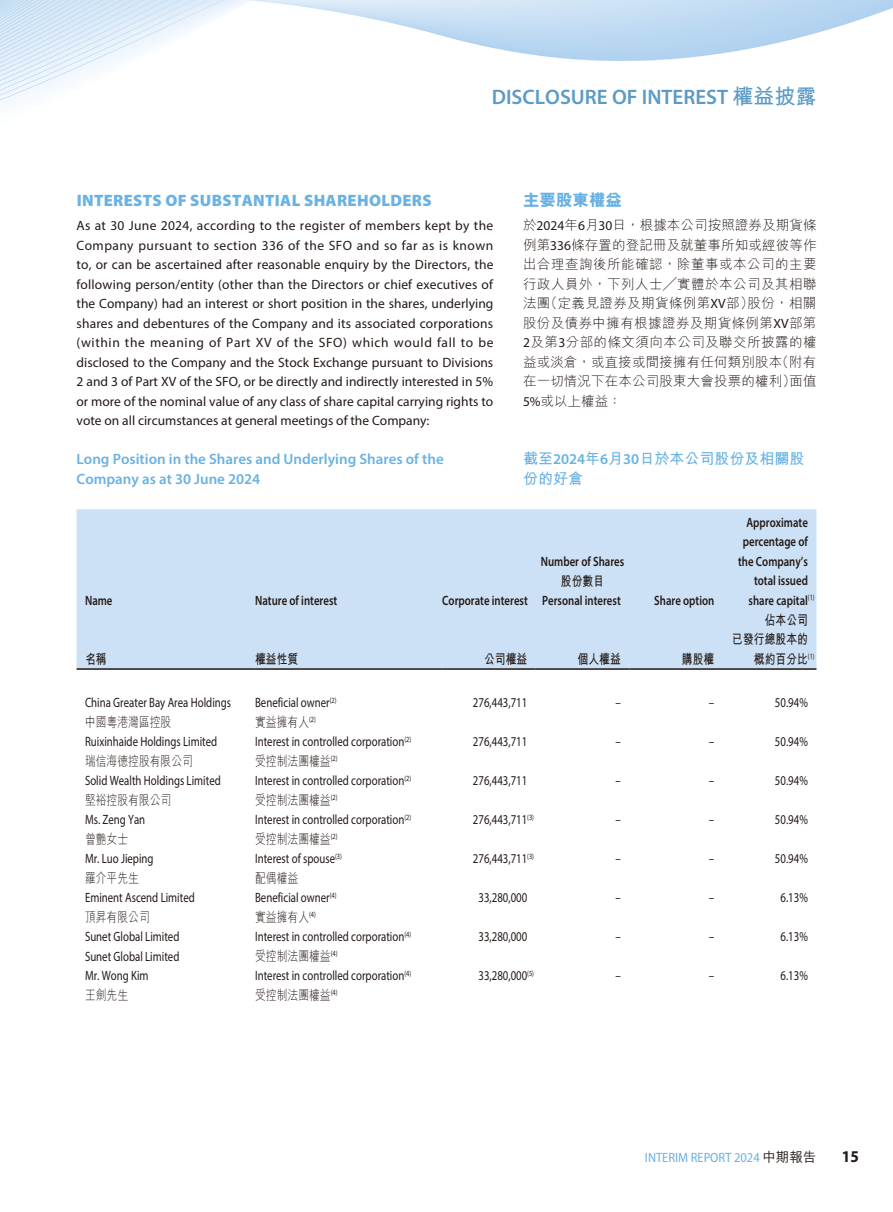
<style>
.page{position:relative;width:893px;height:1212px;background:#fff}
.page>*{position:absolute;margin:0;border:0;box-sizing:border-box;transform-origin:0 0}
.t1{font:600 21px "Myriad Pro";color:#5b9bc6}
.t2{font:900 16.5px "Myriad Pro";letter-spacing:.02em;color:#69b2e3}
.t3{font:800 16.5px "M Hei HK";color:#69b2e3}
.t4{font:700 semi-condensed 16.5px "Myriad Pro";color:#231916}
.t5{font:600 15px/19.5px "Myriad Pro";color:#69b2e3}
.t6{font:700 15px/19.5px "M Hei HK";color:#69b2e3}
.t7{font:13.5px/19.5px "Myriad Pro";color:#231916;text-align:justify}
.t8{font:13.5px "Myriad Pro";color:#231916;scale:.8 1}
.t9{font:300 13.5px/19.5px "M Hei HK";color:#231916;text-align:justify}
.t10{font:600 13.5px "Myriad Pro";color:#231916;scale:.8 1}
.t11{font:300 13.5px "M Hei HK";color:#231916;scale:.8 1}
.t12{font:700 13.5px "M Hei HK";color:#231916;scale:.8 1}
.t13{font:semi-condensed 13.5px "Myriad Pro";color:#69b2e3}
.s1{font-family:"M Hei HK";font-weight:700}
.s2{font-family:"Myriad Pro";font-weight:400}
.s3{font-family:"Myriad Pro";font-weight:600}
.s4{font-family:"M Hei HK";font-weight:500;font-stretch:normal;color:#231916}
</style>
<div class="page">
<img style="left:0;top:0;width:893px;height:104px">
<div style="left:77px;top:509px;width:739px;height:159px;background:#cce1f5"></div>
<hr style="left:77px;top:668px;width:178px;height:2px;background:#231916">
<hr style="left:255px;top:668px;width:187px;height:2px;background:#231916">
<hr style="left:442px;top:668px;width:94px;height:2px;background:#231916">
<hr style="left:536px;top:668px;width:93px;height:2px;background:#231916">
<hr style="left:629px;top:668px;width:94px;height:2px;background:#231916">
<hr style="left:723px;top:668px;width:93px;height:2px;background:#231916">
<h1 class="t1" style="left:492px;top:83px;width:326px">DISCLOSURE OF INTEREST <span class="s1">權益披露</span></h1>
<p class="t2" style="left:77px;top:189px;width:356px">INTERESTS OF SUBSTANTIAL SHAREHOLDERS</p>
<p class="t7" style="left:77px;top:216px;width:418px">As at 30 June 2024, according to the register of members kept by the Company pursuant to section 336 of the SFO and so far as is known to, or can be ascertained after reasonable enquiry by the Directors, the following person/entity (other than the Directors or chief executives of the Company) had an interest or short position in the shares, underlying shares and debentures of the Company and its associated corporations (within the meaning of Part XV of the SFO) which would fall to be disclosed to the Company and the Stock Exchange pursuant to Divisions 2 and 3 of Part XV of the SFO, or be directly and indirectly interested in 5% or more of the nominal value of any class of share capital carrying rights to vote on all circumstances at general meetings of the Company:</p>
<p class="t5" style="left:77px;top:449px;width:369px">Long Position in the Shares and Underlying Shares of the<br>Company as at 30 June 2024</p>
<p class="t3" style="left:523px;top:192px;width:100px">主要股東權益</p>
<p class="t9" style="left:523px;top:215px;width:295px">於<span class="s2">2024</span>年<span class="s2">6</span>月<span class="s2">30</span>日，根據本公司按照證券及期貨條例第<span class="s2">336</span>條存置的登記冊及就董事所知或經彼等作出合理查詢後所能確認，除董事或本公司的主要行政人員外，下列人士╱實體於本公司及其相聯法團（定義見證券及期貨條例第<span class="s2">XV</span>部）股份，相關股份及債券中擁有根據證券及期貨條例第<span class="s2">XV</span>部第<span class="s2">2</span>及第<span class="s2">3</span>分部的條文須向本公司及聯交所披露的權益或淡倉，或直接或間接擁有任何類別股本（附有在一切情況下在本公司股東大會投票的權利）面值<span class="s2">5%</span>或以上權益：</p>
<p class="t6" style="left:523px;top:447px;width:283px">截至<span class="s3">2024</span>年<span class="s3">6</span>月<span class="s3">30</span>日於本公司股份及相關股份的好倉</p>
<p class="t10" style="left:541px;top:553px;width:106px">Number of Shares</p>
<p class="t12" style="left:561px;top:571px;width:55px">股份數目</p>
<p class="t10" style="left:85px;top:591px;width:36px">Name</p>
<p class="t10" style="left:255px;top:591px;width:104px">Nature of interest</p>
<p class="t10" style="left:442px;top:591px;width:225px">Corporate interest Personal interest</p>
<p class="t10" style="left:654px;top:591px;width:77px">Share option</p>
<p class="t12" style="left:85px;top:649px;width:28px">名稱</p>
<p class="t12" style="left:255px;top:649px;width:55px">權益性質</p>
<p class="t12" style="left:484px;top:649px;width:55px">公司權益</p>
<p class="t12" style="left:578px;top:649px;width:55px">個人權益</p>
<p class="t12" style="left:682px;top:649px;width:42px">購股權</p>
<p class="t10" style="left:746px;top:513px;width:78px">Approximate</p>
<p class="t10" style="left:743px;top:533px;width:83px">percentage of</p>
<p class="t10" style="left:738px;top:552px;width:89px">the Company’s</p>
<p class="t10" style="left:754px;top:572px;width:69px">total issued</p>
<p class="t10" style="left:749px;top:591px;width:84px">share capital<sup>(1)</sup></p>
<p class="t12" style="left:765px;top:610px;width:56px">佔本公司</p>
<p class="t12" style="left:732px;top:629px;width:96px">已發行總股本的</p>
<p class="t12" style="left:754px;top:649px;width:78px">概約百分比<sup>(1)</sup></p>
<p class="t8" style="left:85px;top:694px;width:184px">China Greater Bay Area Holdings</p>
<p class="t8" style="left:255px;top:694px;width:103px">Beneficial owner<sup>(2)</sup></p>
<p class="t8" style="left:473px;top:694px;width:69px">276,443,711</p>
<p class="t8" style="left:615px;top:694px;width:8px">–</p>
<p class="t8" style="left:709px;top:694px;width:8px">–</p>
<p class="t8" style="left:775px;top:694px;width:43px">50.94%</p>
<p class="t11" style="left:85px;top:715px;width:109px">中國粵港灣區控股</p>
<p class="t11" style="left:255px;top:715px;width:78px">實益擁有人<sup>(2)</sup></p>
<p class="t8" style="left:85px;top:733px;width:167px">Ruixinhaide Holdings Limited</p>
<p class="t8" style="left:255px;top:733px;width:197px">Interest in controlled corporation<sup>(2)</sup></p>
<p class="t8" style="left:473px;top:733px;width:69px">276,443,711</p>
<p class="t8" style="left:615px;top:733px;width:8px">–</p>
<p class="t8" style="left:709px;top:733px;width:8px">–</p>
<p class="t8" style="left:775px;top:733px;width:43px">50.94%</p>
<p class="t11" style="left:85px;top:754px;width:136px">瑞信海德控股有限公司</p>
<p class="t11" style="left:255px;top:754px;width:105px">受控制法團權益<sup>(2)</sup></p>
<p class="t8" style="left:85px;top:772px;width:171px">Solid Wealth Holdings Limited</p>
<p class="t8" style="left:255px;top:772px;width:197px">Interest in controlled corporation<sup>(2)</sup></p>
<p class="t8" style="left:473px;top:772px;width:69px">276,443,711</p>
<p class="t8" style="left:615px;top:772px;width:8px">–</p>
<p class="t8" style="left:709px;top:772px;width:8px">–</p>
<p class="t8" style="left:775px;top:772px;width:43px">50.94%</p>
<p class="t11" style="left:85px;top:793px;width:109px">堅裕控股有限公司</p>
<p class="t11" style="left:255px;top:793px;width:105px">受控制法團權益<sup>(2)</sup></p>
<p class="t8" style="left:85px;top:811px;width:77px">Ms. Zeng Yan</p>
<p class="t8" style="left:255px;top:811px;width:197px">Interest in controlled corporation<sup>(2)</sup></p>
<p class="t8" style="left:473px;top:811px;width:78px">276,443,711<sup>(3)</sup></p>
<p class="t8" style="left:615px;top:811px;width:8px">–</p>
<p class="t8" style="left:709px;top:811px;width:8px">–</p>
<p class="t8" style="left:775px;top:811px;width:43px">50.94%</p>
<p class="t11" style="left:85px;top:832px;width:56px">曾艷女士</p>
<p class="t11" style="left:255px;top:832px;width:105px">受控制法團權益<sup>(2)</sup></p>
<p class="t8" style="left:85px;top:850px;width:87px">Mr. Luo Jieping</p>
<p class="t8" style="left:255px;top:850px;width:110px">Interest of spouse<sup>(3)</sup></p>
<p class="t8" style="left:473px;top:850px;width:78px">276,443,711<sup>(3)</sup></p>
<p class="t8" style="left:615px;top:850px;width:8px">–</p>
<p class="t8" style="left:709px;top:850px;width:8px">–</p>
<p class="t8" style="left:775px;top:850px;width:43px">50.94%</p>
<p class="t11" style="left:85px;top:871px;width:69px">羅介平先生</p>
<p class="t11" style="left:255px;top:871px;width:56px">配偶權益</p>
<p class="t8" style="left:85px;top:889px;width:139px">Eminent Ascend Limited</p>
<p class="t8" style="left:255px;top:889px;width:103px">Beneficial owner<sup>(4)</sup></p>
<p class="t8" style="left:478px;top:889px;width:62px">33,280,000</p>
<p class="t8" style="left:615px;top:889px;width:8px">–</p>
<p class="t8" style="left:709px;top:889px;width:8px">–</p>
<p class="t8" style="left:780px;top:889px;width:36px">6.13%</p>
<p class="t11" style="left:85px;top:910px;width:82px">頂昇有限公司</p>
<p class="t11" style="left:255px;top:910px;width:78px">實益擁有人<sup>(4)</sup></p>
<p class="t8" style="left:85px;top:928px;width:120px">Sunet Global Limited</p>
<p class="t8" style="left:255px;top:928px;width:197px">Interest in controlled corporation<sup>(4)</sup></p>
<p class="t8" style="left:478px;top:928px;width:62px">33,280,000</p>
<p class="t8" style="left:615px;top:928px;width:8px">–</p>
<p class="t8" style="left:709px;top:928px;width:8px">–</p>
<p class="t8" style="left:780px;top:928px;width:36px">6.13%</p>
<p class="t8" style="left:85px;top:948px;width:120px">Sunet Global Limited</p>
<p class="t11" style="left:255px;top:949px;width:105px">受控制法團權益<sup>(4)</sup></p>
<p class="t8" style="left:85px;top:967px;width:81px">Mr. Wong Kim</p>
<p class="t8" style="left:255px;top:967px;width:197px">Interest in controlled corporation<sup>(4)</sup></p>
<p class="t8" style="left:478px;top:967px;width:71px">33,280,000<sup>(5)</sup></p>
<p class="t8" style="left:615px;top:967px;width:8px">–</p>
<p class="t8" style="left:709px;top:967px;width:8px">–</p>
<p class="t8" style="left:780px;top:967px;width:36px">6.13%</p>
<p class="t11" style="left:85px;top:988px;width:56px">王劍先生</p>
<p class="t11" style="left:255px;top:988px;width:105px">受控制法團權益<sup>(4)</sup></p>
<p class="t13" style="left:645px;top:1149px;width:173px">INTERIM REPORT 2024 <span class="s4">中期報告</span></p>
<p class="t4" style="left:842px;top:1146px;width:19px">15</p>
</div>
